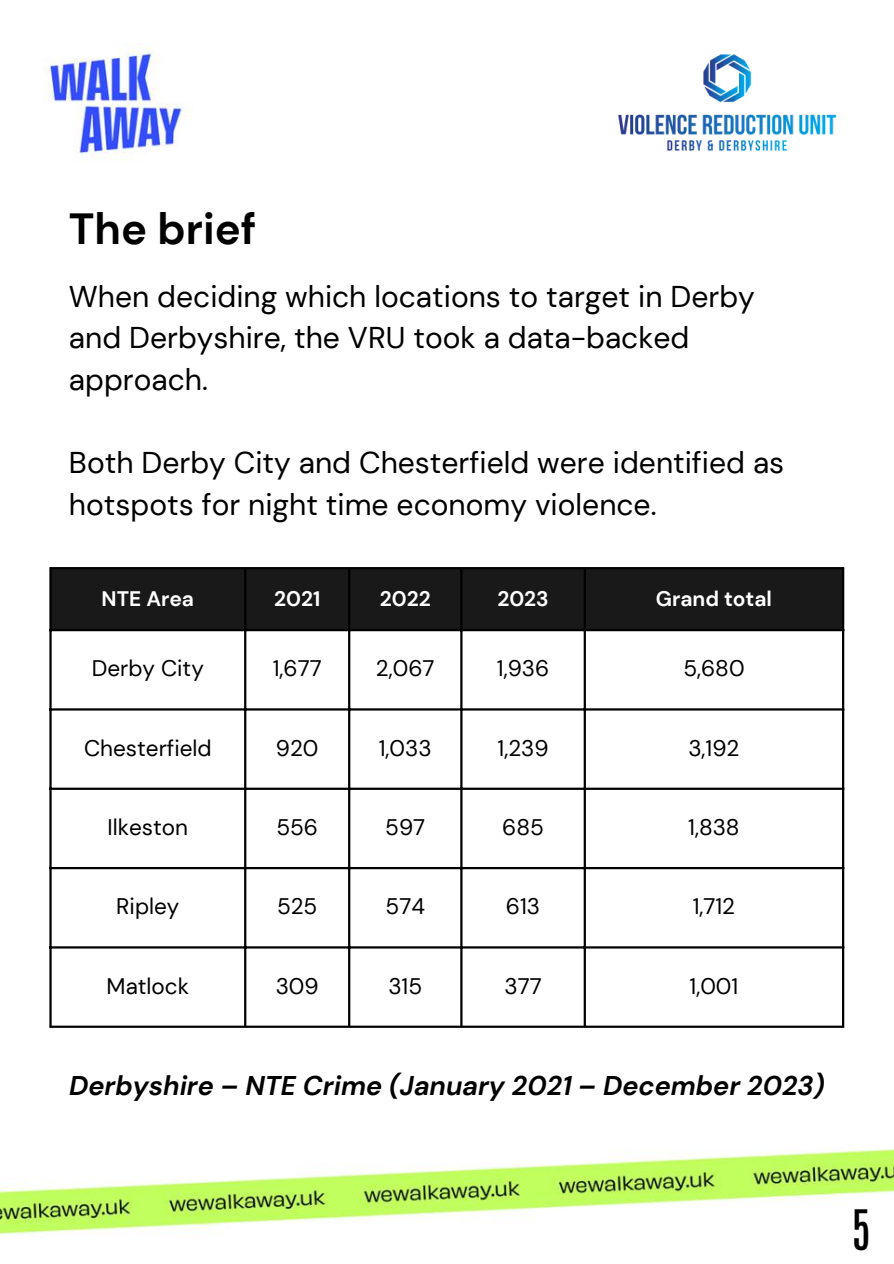
<style>
.page{position:relative;width:894px;height:1264px;background:#fff}
.page>*{position:absolute;margin:0;border:0;box-sizing:border-box;transform-origin:0 0}
.t1{font:46.5px "Antonio";color:#000}
.t2{font:700 43.5px "DM Sans";color:#000}
.t3{font:30px/41.7px "DM Sans";color:#000}
.t4{font:italic 700 27px "DM Sans";color:#000}
.t5{font:22.5px "DM Sans";color:#000}
.t6{font:700 21px "DM Sans";color:#fff}
</style>
<div class="page">
<img style="left:0;top:44px;width:893px;height:1193px">
<div style="left:52px;top:569px;width:789px;height:60px;background:#191919"></div>
<hr style="left:49px;top:569px;width:3px;height:456px;background:#000">
<hr style="left:244px;top:569px;width:2px;height:456px;background:#000">
<hr style="left:348px;top:569px;width:2px;height:456px;background:#000">
<hr style="left:460px;top:569px;width:2px;height:456px;background:#000">
<hr style="left:583px;top:569px;width:2px;height:456px;background:#000">
<hr style="left:841px;top:569px;width:3px;height:456px;background:#000">
<hr style="left:49px;top:567px;width:795px;height:2px;background:#000">
<hr style="left:49px;top:629px;width:795px;height:2px;background:#000">
<hr style="left:49px;top:708px;width:795px;height:2px;background:#000">
<hr style="left:49px;top:787px;width:795px;height:3px;background:#000">
<hr style="left:49px;top:867px;width:795px;height:2px;background:#000">
<hr style="left:49px;top:946px;width:795px;height:2px;background:#000">
<hr style="left:49px;top:1025px;width:795px;height:2px;background:#000">
<img style="left:612px;top:49px;width:229px;height:108px">
<h2 class="t2" style="left:69px;top:200px;width:189px">The brief</h2>
<p class="t3" style="left:69px;top:275px;width:687px">When deciding which locations to target in Derby and Derbyshire, the VRU took a data-backed approach.</p>
<p class="t3" style="left:69px;top:442px;width:716px">Both Derby City and Chesterfield were identified as hotspots for night time economy violence.</p>
<p class="t6" style="left:102px;top:585px;width:94px">NTE Area</p>
<p class="t6" style="left:274px;top:585px;width:48px">2021</p>
<p class="t6" style="left:380px;top:585px;width:52px">2022</p>
<p class="t6" style="left:497px;top:585px;width:53px">2023</p>
<p class="t6" style="left:655px;top:585px;width:118px">Grand total</p>
<p class="t5" style="left:92px;top:654px;width:113px">Derby City</p>
<p class="t5" style="left:273px;top:654px;width:50px">1,677</p>
<p class="t5" style="left:376px;top:654px;width:60px">2,067</p>
<p class="t5" style="left:496px;top:654px;width:54px">1,936</p>
<p class="t5" style="left:683px;top:654px;width:63px">5,680</p>
<p class="t5" style="left:84px;top:733px;width:129px">Chesterfield</p>
<p class="t5" style="left:276px;top:733px;width:44px">920</p>
<p class="t5" style="left:379px;top:733px;width:54px">1,033</p>
<p class="t5" style="left:497px;top:733px;width:53px">1,239</p>
<p class="t5" style="left:688px;top:733px;width:53px">3,192</p>
<p class="t5" style="left:108px;top:812px;width:82px">Ilkeston</p>
<p class="t5" style="left:276px;top:812px;width:43px">556</p>
<p class="t5" style="left:385px;top:812px;width:41px">597</p>
<p class="t5" style="left:502px;top:812px;width:43px">685</p>
<p class="t5" style="left:688px;top:812px;width:53px">1,838</p>
<p class="t5" style="left:116px;top:891px;width:65px">Ripley</p>
<p class="t5" style="left:277px;top:891px;width:42px">525</p>
<p class="t5" style="left:385px;top:891px;width:41px">574</p>
<p class="t5" style="left:506px;top:891px;width:36px">613</p>
<p class="t5" style="left:692px;top:891px;width:44px">1,712</p>
<p class="t5" style="left:107px;top:971px;width:84px">Matlock</p>
<p class="t5" style="left:275px;top:971px;width:44px">309</p>
<p class="t5" style="left:388px;top:971px;width:35px">315</p>
<p class="t5" style="left:504px;top:971px;width:39px">377</p>
<p class="t5" style="left:689px;top:971px;width:50px">1,001</p>
<p class="t4" style="left:69px;top:1067px;width:756px">Derbyshire – NTE Crime (January 2021 – December 2023)</p>
<h1 class="t1" style="left:851px;top:1197px;width:22px">5</h1>
</div>
